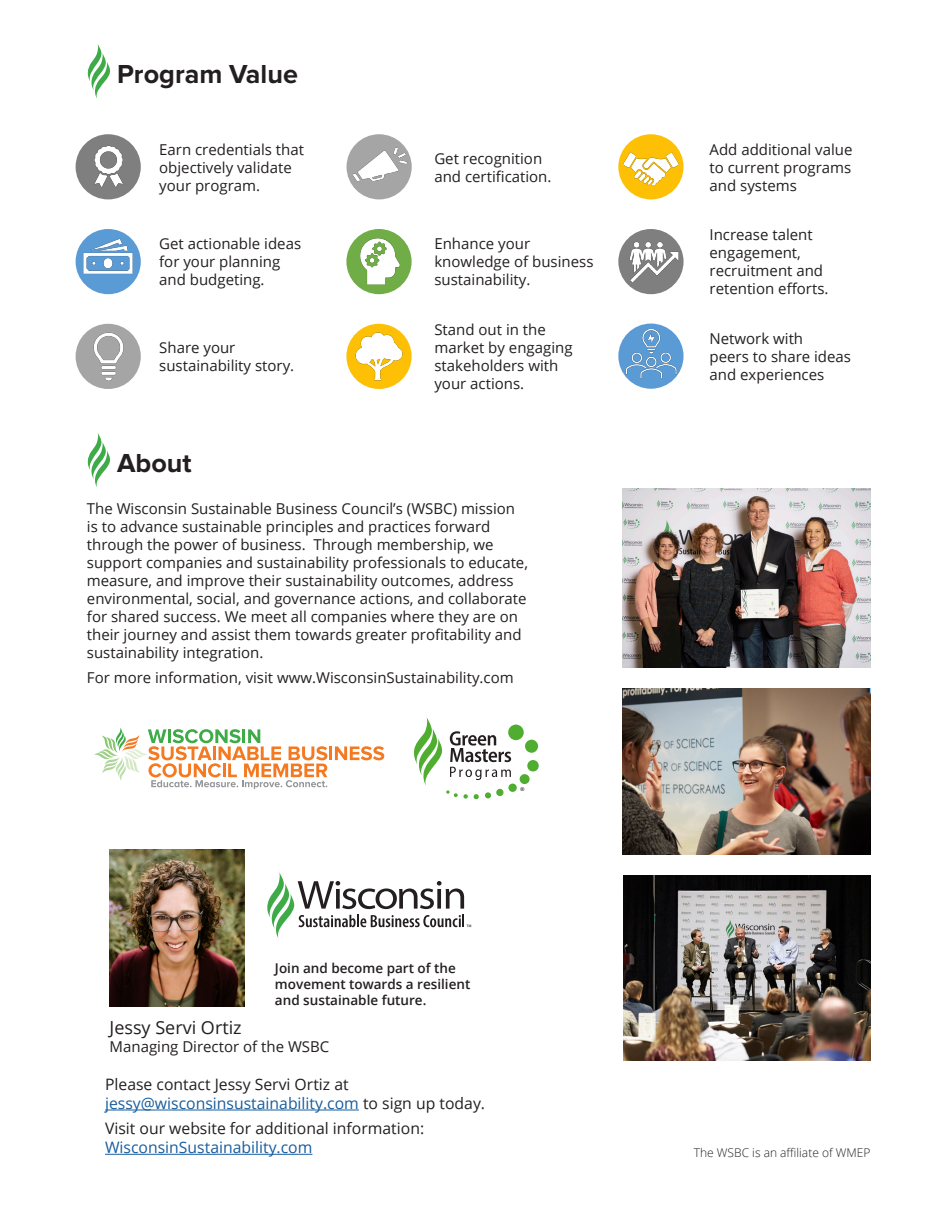
<style>
.page{position:relative;width:945px;height:1215px;background:#fff}
.page>*{position:absolute;margin:0;border:0;box-sizing:border-box;transform-origin:0 0}
.t1{font:700 27px "Proxima Nova";color:#231f20}
.body{font:18px "Open Sans";color:#231f20}
.body-2{font:15.75px/18.9px "Open Sans";color:#231f20}
.body-3{font:15px/18px "Open Sans";color:#231f20}
.t2{font:600 13.5px/16.2px "Open Sans";color:#231f20}
.t3{font:300 12px "Open Sans";color:#231f20}
.t4{font:5.25px "Overpass";color:#231f20}
.s1{color:#175d9e}
</style>
<div class="page">
<svg style="left:267px;top:872px;width:204px;height:67px"></svg>
<svg style="left:88px;top:433px;width:22px;height:54px"></svg>
<svg style="left:88px;top:44px;width:23px;height:55px"></svg>
<hr style="left:105px;top:1110px;width:254px;height:1px;background:#175d9e">
<hr style="left:105px;top:1154px;width:207px;height:1px;background:#175d9e">
<img style="left:622px;top:689px;width:248px;height:165px">
<hr style="left:329px;top:746px;width:3px;height:14px;background:#f47921">
<svg style="left:335px;top:746px;width:49px;height:14px"></svg>
<svg style="left:94px;top:727px;width:233px;height:62px"></svg>
<img style="left:623px;top:875px;width:247px;height:185px">
<img style="left:110px;top:849px;width:134px;height:158px">
<img style="left:622px;top:488px;width:248px;height:180px">
<div style="left:76px;top:134px;width:65px;height:65px;background:#7f7f7f;border-radius:50%"></div>
<img style="left:85px;top:145px;width:38px;height:45px">
<div style="left:347px;top:134px;width:65px;height:65px;background:#a5a5a5;border-radius:50%"></div>
<img style="left:347px;top:137px;width:65px;height:56px">
<svg style="left:618px;top:134px;width:66px;height:65px"></svg>
<img style="left:620px;top:138px;width:62px;height:61px">
<div style="left:76px;top:229px;width:65px;height:65px;background:#5b9bd5;border-radius:50%"></div>
<img style="left:82px;top:232px;width:53px;height:50px">
<div style="left:346px;top:229px;width:66px;height:65px;background:#70ad47;border-radius:50%"></div>
<img style="left:353px;top:235px;width:54px;height:55px">
<div style="left:618px;top:229px;width:66px;height:65px;background:#7f7f7f;border-radius:50%"></div>
<img style="left:627px;top:234px;width:54px;height:55px">
<div style="left:76px;top:324px;width:65px;height:65px;background:#a5a5a5;border-radius:50%"></div>
<img style="left:82px;top:329px;width:53px;height:54px">
<div style="left:346px;top:324px;width:66px;height:65px;background:#fdc005;border-radius:50%"></div>
<img style="left:352px;top:329px;width:54px;height:54px">
<img style="left:618px;top:323px;width:65px;height:64px">
<div style="left:508px;top:725px;width:16px;height:15px;background:#4fad2f;border-radius:50%"></div>
<div style="left:525px;top:740px;width:13px;height:13px;background:#4fad2f;border-radius:50%"></div>
<div style="left:527px;top:760px;width:12px;height:11px;background:#4fad2f;border-radius:50%"></div>
<div style="left:520px;top:774px;width:10px;height:10px;background:#4fad2f;border-radius:50%"></div>
<div style="left:508px;top:784px;width:9px;height:8px;background:#4fad2f;border-radius:50%"></div>
<svg style="left:414px;top:717px;width:97px;height:82px"></svg>
<p class="t1" style="left:117px;top:59px;width:182px">Program Value</p>
<p class="body-3" style="left:159px;top:140px;width:146px">Earn credentials that objectively validate your program.</p>
<p class="body-3" style="left:434px;top:149px;width:119px">Get recognition and certification.</p>
<p class="body-3" style="left:710px;top:140px;width:144px;text-align:justify">Add additional value to current programs and systems</p>
<p class="body-3" style="left:159px;top:235px;width:143px">Get actionable ideas for your planning and budgeting.</p>
<p class="body-3" style="left:434px;top:235px;width:161px">Enhance your knowledge of business sustainability.</p>
<p class="body-3" style="left:710px;top:226px;width:120px">Increase talent engagement, recruitment and retention efforts.</p>
<p class="body-3" style="left:159px;top:338px;width:137px">Share your sustainability story.</p>
<p class="t1" style="left:117px;top:448px;width:76px">About</p>
<p class="body-3" style="left:434px;top:320px;width:140px">Stand out in the market by engaging stakeholders with your actions.</p>
<p class="body-3" style="left:710px;top:329px;width:143px">Network with<br>peers to share ideas and experiences</p>
<p class="body-3" style="left:87px;top:499px;width:443px">The Wisconsin Sustainable Business Council’s (WSBC) mission is to advance sustainable principles and practices forward through the power of business. Through membership, we support companies and sustainability professionals to educate, measure, and improve their sustainability outcomes, address environmental, social, and governance actions, and collaborate for shared success. We meet all companies where they are on their journey and assist them towards greater profitability and sustainability integration.</p>
<p class="body-3" style="left:87px;top:668px;width:428px">For more information, visit www.WisconsinSustainability.com</p>
<p class="t4" style="left:520px;top:786px;width:6px">®</p>
<p class="t2" style="left:275px;top:960px;width:197px">Join and become part of the movement towards a resilient and sustainable future.</p>
<p class="body" style="left:110px;top:1015px;width:134px">Jessy Servi Ortiz</p>
<p class="body-3" style="left:110px;top:1038px;width:221px">Managing Director of the WSBC</p>
<p class="body-2" style="left:105px;top:1074px;width:382px">Please contact Jessy Servi Ortiz at <span class="s1">jessy@wisconsinsustainability.com</span> to sign up today.</p>
<p class="body-2" style="left:105px;top:1119px;width:321px">Visit our website for additional information:<br><span class="s1">WisconsinSustainability.com</span></p>
<p class="t3" style="left:694px;top:1144px;width:178px">The WSBC is an affiliate of WMEP</p>
</div>
